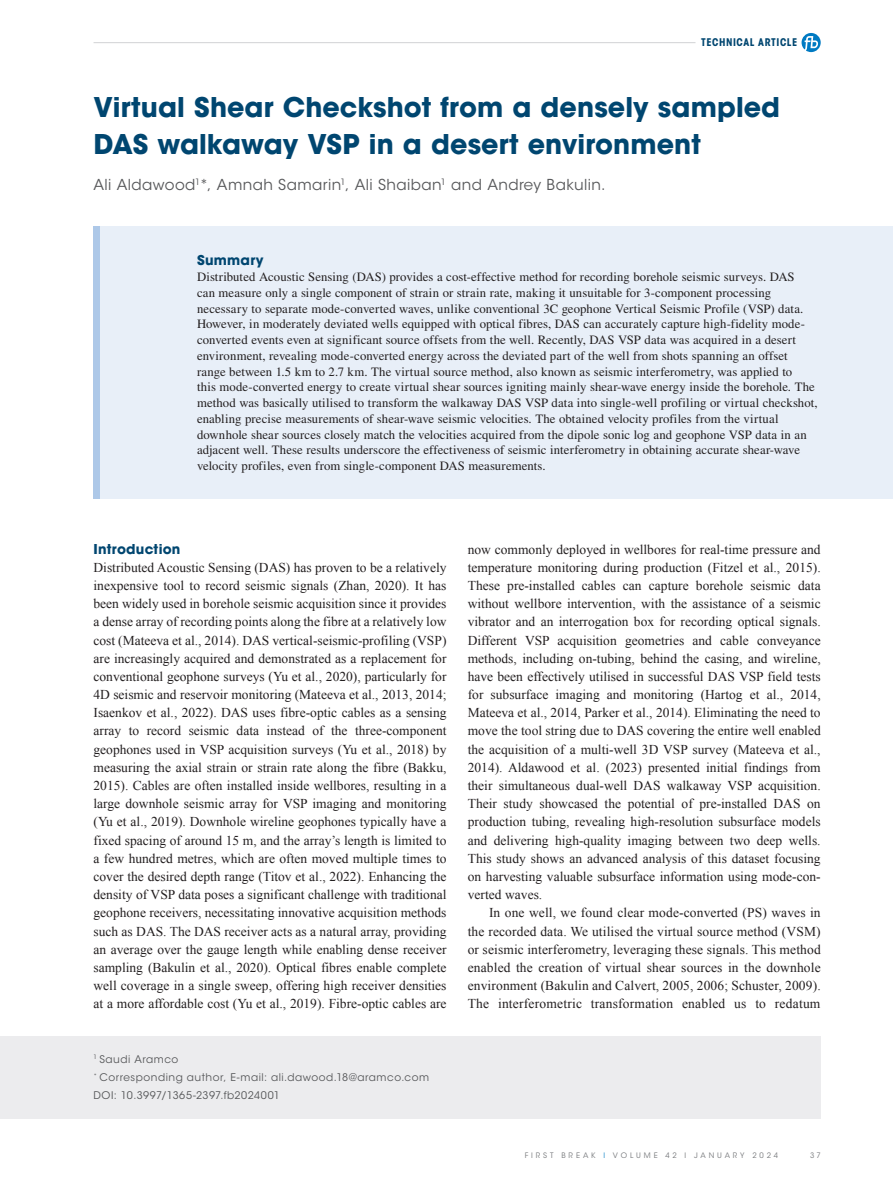
<style>
.page{position:relative;width:893px;height:1191px;background:#fff}
.page>*{position:absolute;margin:0;border:0;box-sizing:border-box;transform-origin:0 0}
._01-HEADER_1{font:700 27px/36.3px "ITC Avant Garde Std";letter-spacing:.005em;color:#004670}
._04-INTRO{font:15px "ITC Avant Garde Std";letter-spacing:.025em;color:#57585a}
._00-FB_BODY{font:13.5px/18.1px "Times New Roman";color:#231f20;text-align:justify}
._00-FB_BODY_indent{font:13.5px/18.1px "Times New Roman";letter-spacing:.015em;color:#231f20;text-align:justify}
._02-HEADER_2{font:700 13.5px "ITC Avant Garde Std";letter-spacing:.015em;color:#004670}
.TA_HEADER_intro{font:700 13.5px "ITC Avant Garde Std";letter-spacing:.02em;color:#004670}
.TA_BODY_intro{font:12.75px/15.8px "Times LT Std";letter-spacing:.005em;color:#231f20}
._09-ST-TA_Footer{font:10.5px "ITC Avant Garde Std";letter-spacing:.05em;color:#57585a}
.t1{font:700 condensed 10.5px "ITC Avant Garde Std";letter-spacing:.055em;color:#004670}
._04-INTRO-2{font:10.5px "ITC Avant Garde Std";letter-spacing:.05em;color:#57585a}
.t2{font:7.5px "ITC Avant Garde Std";letter-spacing:.385em;color:#787a7d}
.s1{color:#1c8acb}
</style>
<div class="page">
<hr style="left:94px;top:42px;width:601px;height:1px;background:#d1d2d4">
<svg style="left:801px;top:33px;width:20px;height:19px"></svg>
<div style="left:0;top:1036px;width:821px;height:82px;background:#ececee"></div>
<div style="left:97px;top:226px;width:796px;height:273px;background:#e8eff8"></div>
<div style="left:94px;top:226px;width:6px;height:273px;background:#adc8e8"></div>
<p class="t1" style="left:701px;top:36px;width:98px">TECHNICAL ARTICLE</p>
<p class="_01-HEADER_1" style="left:94px;top:89px;width:688px">Virtual Shear Checkshot from a densely sampled<br>DAS walkaway VSP in a desert environment</p>
<p class="_04-INTRO" style="left:94px;top:175px;width:513px">Ali Aldawood<sup>1</sup>*, Amnah Samarin<sup>1</sup>, Ali Shaiban<sup>1</sup> and Andrey Bakulin.</p>
<p class="TA_HEADER_intro" style="left:197px;top:251px;width:68px">Summary</p>
<p class="TA_BODY_intro" style="left:197px;top:269px;width:622px">Distributed Acoustic Sensing (DAS) provides a cost-effective method for recording borehole seismic surveys. DAS<br>can measure only a single component of strain or strain rate, making it unsuitable for 3-component processing necessary to separate mode-converted waves, unlike conventional 3C geophone Vertical Seismic Profile (VSP) data.<br>However, in moderately deviated wells equipped with optical fibres, DAS can accurately capture high-fidelity mode&shy;converted events even at significant source offsets from the well. Recently, DAS VSP data was acquired in a desert environment, revealing mode-converted energy across the deviated part of the well from shots spanning an offset range between 1.5 km to 2.7 km. The virtual source method, also known as seismic interferometry, was applied to<br>this mode-converted energy to create virtual shear sources igniting mainly shear-wave energy inside the borehole. The method was basically utilised to transform the walkaway DAS VSP data into single-well profiling or virtual checkshot, enabling precise measurements of shear-wave seismic velocities. The obtained velocity profiles from the virtual downhole shear sources closely match the velocities acquired from the dipole sonic log and geophone VSP data in an adjacent well. These results underscore the effectiveness of seismic interferometry in obtaining accurate shear-wave velocity profiles, even from single-component DAS measurements.</p>
<p class="_02-HEADER_2" style="left:94px;top:540px;width:88px">Introduction</p>
<p class="_00-FB_BODY" style="left:94px;top:558px;width:354px">Distributed Acoustic Sensing (DAS) has proven to be a relatively inexpensive tool to record seismic signals (Zhan, 2020). It has been widely used in borehole seismic acquisition since it provides a dense array of recording points along the fibre at a relatively low cost (Mateeva et al., 2014). DAS vertical-seismic-profiling (VSP) are increasingly acquired and demonstrated as a replacement for conventional geophone surveys (Yu et al., 2020), particularly for 4D seismic and reservoir monitoring (Mateeva et al., 2013, 2014; Isaenkov et al., 2022). DAS uses fibre-optic cables as a sensing array to record seismic data instead of the three-component geophones used in VSP acquisition surveys (Yu et al., 2018) by measuring the axial strain or strain rate along the fibre (Bakku, 2015). Cables are often installed inside wellbores, resulting in a large downhole seismic array for VSP imaging and monitoring (Yu et al., 2019). Downhole wireline geophones typically have a fixed spacing of around 15 m, and the array’s length is limited to a few hundred metres, which are often moved multiple times to cover the desired depth range (Titov et al., 2022). Enhancing the density of VSP data poses a significant challenge with traditional geophone receivers, necessitating innovative acquisition methods such as DAS. The DAS receiver acts as a natural array, providing an average over the gauge length while enabling dense receiver sampling (Bakulin et al., 2020). Optical fibres enable complete well coverage in a single sweep, offering high receiver densities at a more affordable cost (Yu et al., 2019). Fibre-optic cables are</p>
<p class="_04-INTRO-2" style="left:94px;top:1052px;width:86px"><sup>1</sup> Saudi Aramco</p>
<p class="_09-ST-TA_Footer" style="left:94px;top:1070px;width:337px"><sup>*</sup> Corresponding author, E-mail: ali.dawood.18@aramco.com</p>
<p class="_09-ST-TA_Footer" style="left:94px;top:1089px;width:188px">DOI: 10.3997/1365-2397.fb2024001</p>
<p class="_00-FB_BODY" style="left:468px;top:540px;width:354px">now commonly deployed in wellbores for real-time pressure and temperature monitoring during production (Fitzel et al., 2015).<br>These pre-installed cables can capture borehole seismic data without wellbore intervention, with the assistance of a seismic vibrator and an interrogation box for recording optical signals.<br>Different VSP acquisition geometries and cable conveyance methods, including on-tubing, behind the casing, and wireline, have been effectively utilised in successful DAS VSP field tests for subsurface imaging and monitoring (Hartog et al., 2014, Mateeva et al., 2014, Parker et al., 2014). Eliminating the need to move the tool string due to DAS covering the entire well enabled the acquisition of a multi-well 3D VSP survey (Mateeva et al., 2014). Aldawood et al. (2023) presented initial findings from their simultaneous dual-well DAS walkaway VSP acquisition.<br>Their study showcased the potential of pre-installed DAS on production tubing, revealing high-resolution subsurface models and delivering high-quality imaging between two deep wells.<br>This study shows an advanced analysis of this dataset focusing on harvesting valuable subsurface information using mode-con&shy;verted waves.</p>
<p class="_00-FB_BODY_indent" style="left:468px;top:903px;width:354px;text-indent:21px">In one well, we found clear mode-converted (PS) waves in the recorded data. We utilised the virtual source method (VSM) or seismic interferometry, leveraging these signals. This method enabled the creation of virtual shear sources in the downhole environment (Bakulin and Calvert, 2005, 2006; Schuster, 2009).<br>The interferometric transformation enabled us to redatum</p>
<p class="t2" style="left:525px;top:1151px;width:255px">FIRST BREAK <span class="s1">I</span> VOLUME 42 I JANUARY 2024</p>
<p class="t2" style="left:810px;top:1151px;width:12px">3 7</p>
</div>
